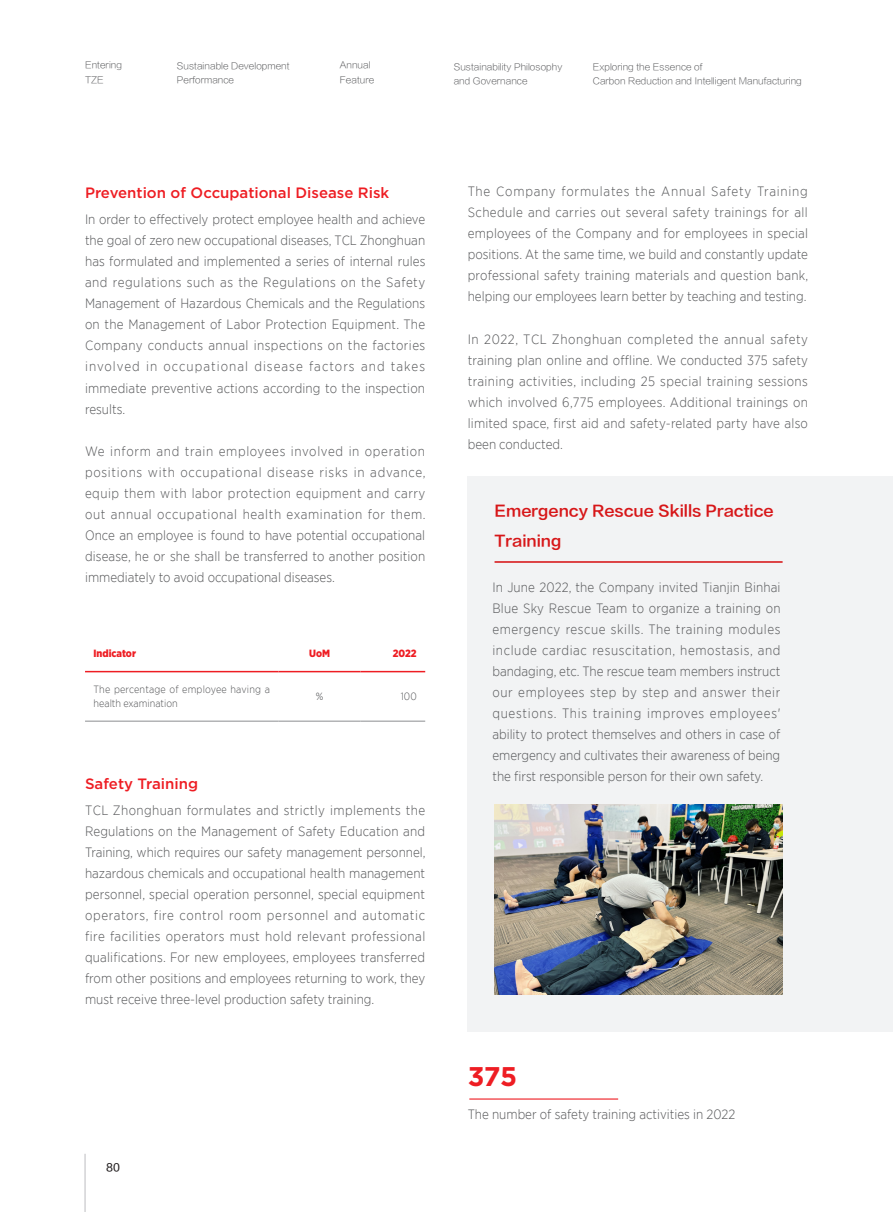
<style>
.page{position:relative;width:893px;height:1212px;background:#fff}
.page>*{position:absolute;margin:0;border:0;box-sizing:border-box;transform-origin:0 0}
.正文{font:700 27px "Gotham";color:#ee1d23}
.四级标题{font:500 15px "Gotham";color:#ee1d23}
.案例标题{font:15px/30px "FZLTZCHJW GB1 0";color:#d71618}
.正文-2{font:300 13.5px/21px "Gotham Narrow";color:#57585a;text-align:justify}
.表格内容{font:300 10.5px/13.5px "Gotham Narrow";color:#57585a}
.表头{font:900 10.5px "Gotham Narrow";color:#ee1d23}
.t1{font:10.5px "FZLTZHUNHK GBK1 0";color:#231f20}
.t2{font:9px/13.5px "FZLTXHK GBK1 0";letter-spacing:.01em;color:#57585a}
</style>
<div class="page">
<hr style="left:85px;top:1154px;width:1px;height:58px;background:#bcbdc0">
<hr style="left:85px;top:721px;width:194px;height:1px;background:#8b8d90">
<hr style="left:279px;top:721px;width:82px;height:1px;background:#8b8d90">
<hr style="left:361px;top:721px;width:64px;height:1px;background:#8b8d90">
<hr style="left:85px;top:671px;width:194px;height:1px;background:#ee1d23">
<hr style="left:279px;top:671px;width:82px;height:1px;background:#ee1d23">
<hr style="left:361px;top:671px;width:64px;height:1px;background:#ee1d23">
<div style="left:468px;top:476px;width:425px;height:555px;background:#f2f3f4"></div>
<hr style="left:495px;top:561px;width:288px;height:2px;background:#d60c0e">
<img style="left:495px;top:805px;width:288px;height:189px">
<hr style="left:469px;top:1098px;width:149px;height:1px;background:#ee1d23">
<p class="t2" style="left:85px;top:58px;width:38px;line-height:14.7px">Entering<br>TZE</p>
<p class="t2" style="left:177px;top:60px;width:114px">Sustainable Development<br>Performance</p>
<p class="t2" style="left:340px;top:58px;width:36px;line-height:14.7px">Annual<br>Feature</p>
<p class="t2" style="left:454px;top:61px;width:110px">Sustainability Philosophy and Governance</p>
<p class="t2" style="left:593px;top:61px;width:210px">Exploring the Essence of<br>Carbon Reduction and Intelligent Manufacturing</p>
<p class="四级标题" style="left:85px;top:184px;width:306px">Prevention of Occupational Disease Risk</p>
<p class="正文-2" style="left:85px;top:209px;width:342px">In order to effectively protect employee health and achieve the goal of zero new occupational diseases, TCL Zhonghuan has formulated and implemented a series of internal rules and regulations such as the Regulations on the Safety Management of Hazardous Chemicals and the Regulations on the Management of Labor Protection Equipment. The Company conducts annual inspections on the factories involved in occupational disease factors and takes immediate preventive actions according to the inspection results.</p>
<p class="正文-2" style="left:85px;top:440px;width:342px">We inform and train employees involved in operation positions with occupational disease risks in advance, equip them with labor protection equipment and carry out annual occupational health examination for them.<br>Once an employee is found to have potential occupational disease, he or she shall be transferred to another position immediately to avoid occupational diseases.</p>
<p class="表头" style="left:94px;top:647px;width:44px">Indicator</p>
<p class="表头" style="left:309px;top:647px;width:22px">UoM</p>
<p class="表头" style="left:393px;top:647px;width:25px">2022</p>
<p class="表格内容" style="left:94px;top:683px;width:178px">The percentage of employee having a health examination</p>
<p class="表格内容" style="left:316px;top:689px;width:9px">%</p>
<p class="表格内容" style="left:401px;top:689px;width:17px">100</p>
<p class="四级标题" style="left:85px;top:775px;width:115px">Safety Training</p>
<p class="正文-2" style="left:85px;top:800px;width:342px">TCL Zhonghuan formulates and strictly implements the Regulations on the Management of Safety Education and Training, which requires our safety management personnel, hazardous chemicals and occupational health management personnel, special operation personnel, special equipment operators, fire control room personnel and automatic fire facilities operators must hold relevant professional qualifications. For new employees, employees transferred from other positions and employees returning to work, they must receive three-level production safety training.</p>
<p class="t1" style="left:106px;top:1162px;width:15px">80</p>
<p class="正文-2" style="left:468px;top:181px;width:342px">The Company formulates the Annual Safety Training Schedule and carries out several safety trainings for all employees of the Company and for employees in special positions. At the same time, we build and constantly update professional safety training materials and question bank, helping our employees learn better by teaching and testing.</p>
<p class="正文-2" style="left:468px;top:328px;width:342px">In 2022, TCL Zhonghuan completed the annual safety training plan online and offline. We conducted 375 safety training activities, including 25 special training sessions which involved 6,775 employees. Additional trainings on limited space, first aid and safety-related party have also been conducted.</p>
<p class="案例标题" style="left:495px;top:496px;width:281px">Emergency Rescue Skills Practice<br>Training</p>
<p class="正文-2" style="left:492px;top:576px;width:290px">In June 2022, the Company invited Tianjin Binhai Blue Sky Rescue Team to organize a training on emergency rescue skills. The training modules include cardiac resuscitation, hemostasis, and bandaging, etc. The rescue team members instruct our employees step by step and answer their questions. This training improves employees' ability to protect themselves and others in case of emergency and cultivates their awareness of being the first responsible person for their own safety.</p>
<p class="正文" style="left:468px;top:1061px;width:51px">375</p>
<p class="正文-2" style="left:468px;top:1103px;width:269px">The number of safety training activities in 2022</p>
</div>
